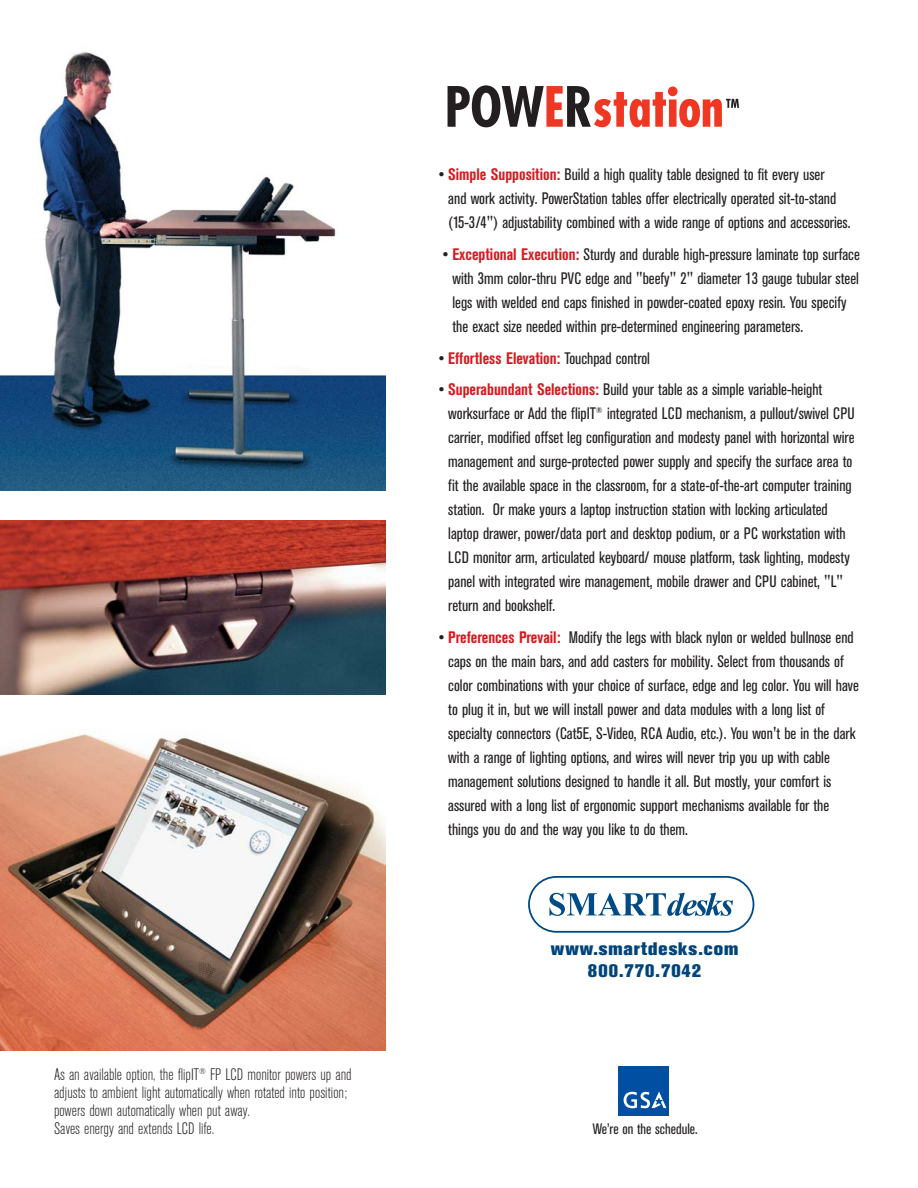
<style>
.page{position:relative;width:918px;height:1188px;background:#fff}
.page>*{position:absolute;margin:0;border:0;box-sizing:border-box;transform-origin:0 0}
.t1{font:800 18px/21.6px "Akzidenz Grotesk BE";letter-spacing:.05em;color:#00447c;text-align:center}
.t2{font:condensed 16.5px/24px "Akzidenz Grotesk BE";color:#231f20}
.t3{font:300 condensed 16.5px/18px "Akzidenz Grotesk BE";color:#231f20}
.t4{font:700 condensed 16.5px "Akzidenz Grotesk BE";color:#d71920}
.t5{font:condensed 15px "Akzidenz Grotesk BE";color:#231f20}
.s1{font-weight:700;color:#d71920}
.s2{font-weight:400;color:#231f20}
</style>
<div class="page">
<svg style="left:448px;top:85px;width:291px;height:42px"></svg>
<div style="left:528px;top:876px;width:226px;height:57px;background:#fff;border:2px solid #004b85;border-radius:27px"></div>
<svg style="left:549px;top:893px;width:184px;height:23px"></svg>
<img style="left:0;top:520px;width:386px;height:174px">
<img style="left:0;top:734px;width:386px;height:316px">
<img style="left:0;top:52px;width:386px;height:439px">
<div style="left:619px;top:1066px;width:50px;height:49px;background:#004fa3"></div>
<svg style="left:624px;top:1092px;width:42px;height:16px"></svg>
<p class="t3" style="left:54px;top:1067px;width:299px">As an available option, the flipIT<sup>®</sup> FP LCD monitor powers up and adjusts to ambient light automatically when rotated into position; powers down automatically when put away.<br>Saves energy and extends LCD life.</p>
<p class="t2" style="left:448px;top:164px;width:404px;text-indent:-10px">• <span class="s1">Simple Supposition:</span> Build a high quality table designed to fit every user<br>and work activity. PowerStation tables offer electrically operated sit-to-stand (15-3/4") adjustability combined with a wide range of options and accessories.</p>
<p class="t2" style="left:452px;top:244px;width:409px;text-indent:-10px">• <span class="s1">Exceptional Execution:</span> Sturdy and durable high-pressure laminate top surface with 3mm color-thru PVC edge and "beefy" 2" diameter 13 gauge tubular steel legs with welded end caps finished in powder-coated epoxy resin. You specify the exact size needed within pre-determined engineering parameters.</p>
<p class="t4" style="left:439px;top:352px;width:213px"><span class="s2">•</span> Effortless Elevation: <span class="s2">Touchpad control</span></p>
<p class="t2" style="left:448px;top:379px;width:408px;text-indent:-10px">• <span class="s1">Superabundant Selections:</span> Build your table as a simple variable-height worksurface or Add the flipIT<sup>®</sup> integrated LCD mechanism, a pullout/swivel CPU carrier, modified offset leg configuration and modesty panel with horizontal wire management and surge-protected power supply and specify the surface area to fit the available space in the classroom, for a state-of-the-art computer training station. Or make yours a laptop instruction station with locking articulated laptop drawer, power/data port and desktop podium, or a PC workstation with LCD monitor arm, articulated keyboard/ mouse platform, task lighting, modesty panel with integrated wire management, mobile drawer and CPU cabinet, "L" return and bookshelf.</p>
<p class="t2" style="left:448px;top:626px;width:412px;text-indent:-10px">• <span class="s1">Preferences Prevail:</span> Modify the legs with black nylon or welded bullnose end caps on the main bars, and add casters for mobility. Select from thousands of color combinations with your choice of surface, edge and leg color. You will have to plug it in, but we will install power and data modules with a long list of specialty connectors (Cat5E, S-Video, RCA Audio, etc.). You won't be in the dark with a range of lighting options, and wires will never trip you up with cable management solutions designed to handle it all. But mostly, your comfort is assured with a long list of ergonomic support mechanisms available for the things you do and the way you like to do them.</p>
<p class="t1" style="left:551px;top:940px;width:189px">www.smartdesks.com<br>800.770.7042</p>
<p class="t5" style="left:593px;top:1123px;width:106px">We’re on the schedule.</p>
</div>
